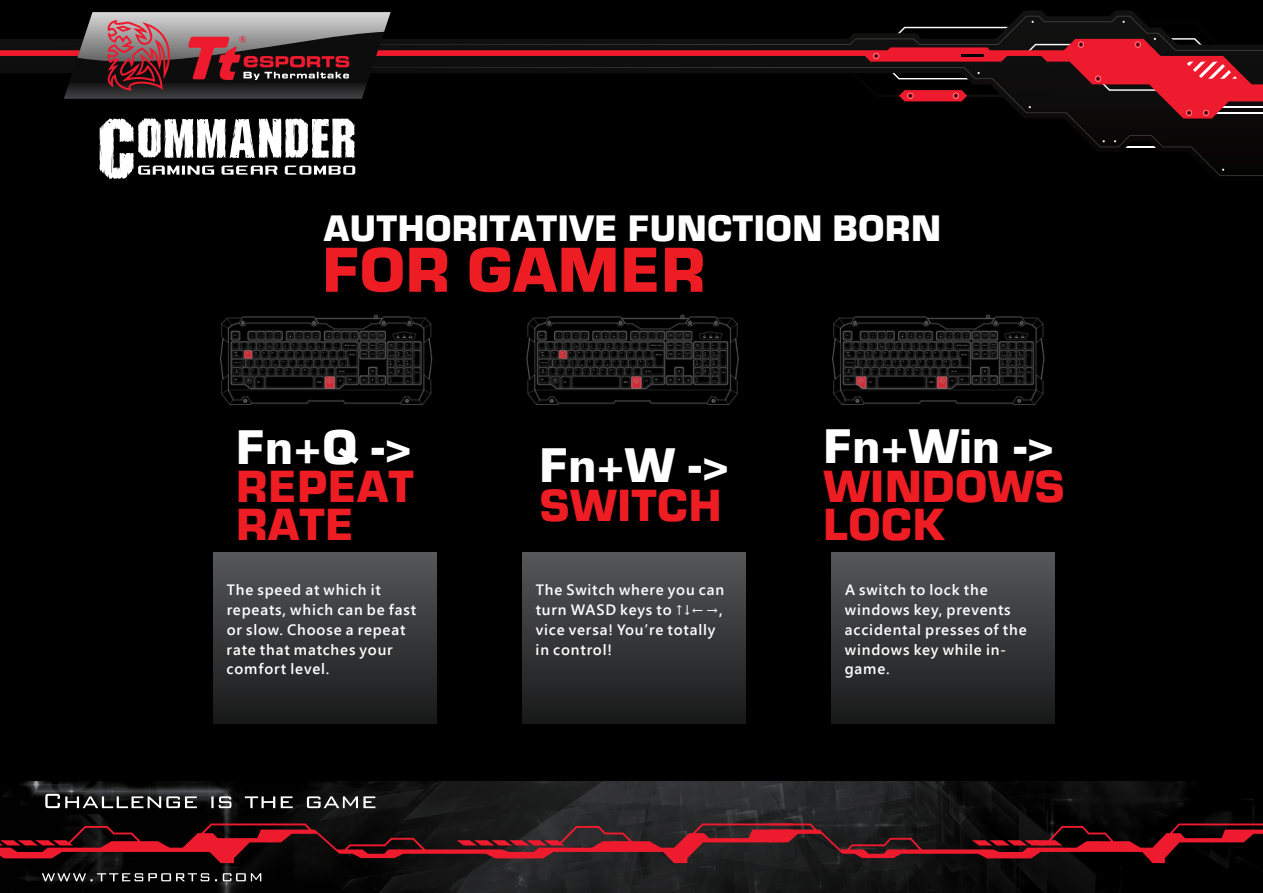
<style>
.page{position:relative;width:1263px;height:893px;background:#000}
.page>*{position:absolute;margin:0;border:0;box-sizing:border-box;transform-origin:0 0}
.t1{font:700 58.65px "Eurostile";letter-spacing:.02em;color:#ee1d23}
.t2{font:700 45px "Eurostile";letter-spacing:.02em;color:#fff}
.t3{font:700 41.7px/37.8px "Eurostile";letter-spacing:.02em;color:#ee1d23}
.t4{font:700 34.05px "Eurostile";letter-spacing:.02em;color:#fff}
.t5{font:600 15px/20px "Segoe UI";letter-spacing:.055em;color:#fff}
</style>
<div class="page">
<svg style="left:2px;top:782px;width:1252px;height:111px"></svg>
<svg style="left:0;top:823px;width:1263px;height:40px"></svg>
<svg style="left:45px;top:794px;width:330px;height:14px"></svg>
<svg style="left:42px;top:873px;width:219px;height:8px"></svg>
<img style="left:220px;top:315px;width:825px;height:90px">
<div style="left:213px;top:552px;width:224px;height:172px;background:linear-gradient(to bottom,#565759,#181919)"></div>
<div style="left:522px;top:552px;width:224px;height:172px;background:linear-gradient(to bottom,#565759,#181919)"></div>
<div style="left:832px;top:552px;width:223px;height:172px;background:linear-gradient(to bottom,#565759,#181919)"></div>
<svg style="left:0;top:12px;width:1263px;height:167px"></svg>
<h3 class="t4" style="left:324px;top:206px;width:618px">AUTHORITATIVE FUNCTION BORN</h3>
<h1 class="t1" style="left:323px;top:232px;width:384px">FOR GAMER</h1>
<h2 class="t2" style="left:237px;top:418px;width:177px">Fn+Q -&gt;</h2>
<h3 class="t3" style="left:237px;top:467px;width:179px">REPEAT<br>RATE</h3>
<h2 class="t2" style="left:540px;top:436px;width:191px">Fn+W -&gt;</h2>
<h3 class="t3" style="left:540px;top:486px;width:183px">SWITCH</h3>
<h2 class="t2" style="left:824px;top:417px;width:232px">Fn+Win -&gt;</h2>
<h3 class="t3" style="left:824px;top:467px;width:243px">WINDOWS<br>LOCK</h3>
<p class="t5" style="left:227px;top:579px;width:191px">The speed at which it repeats, which can be fast or slow. Choose a repeat rate that matches your comfort level.</p>
<p class="t5" style="left:536px;top:579px;width:190px">The Switch where you can turn WASD keys to ↑↓←→, vice versa! You’re totally in control!</p>
<p class="t5" style="left:845px;top:579px;width:183px">A switch to lock the windows key, prevents accidental presses of the windows key while in&shy;game.</p>
</div>
